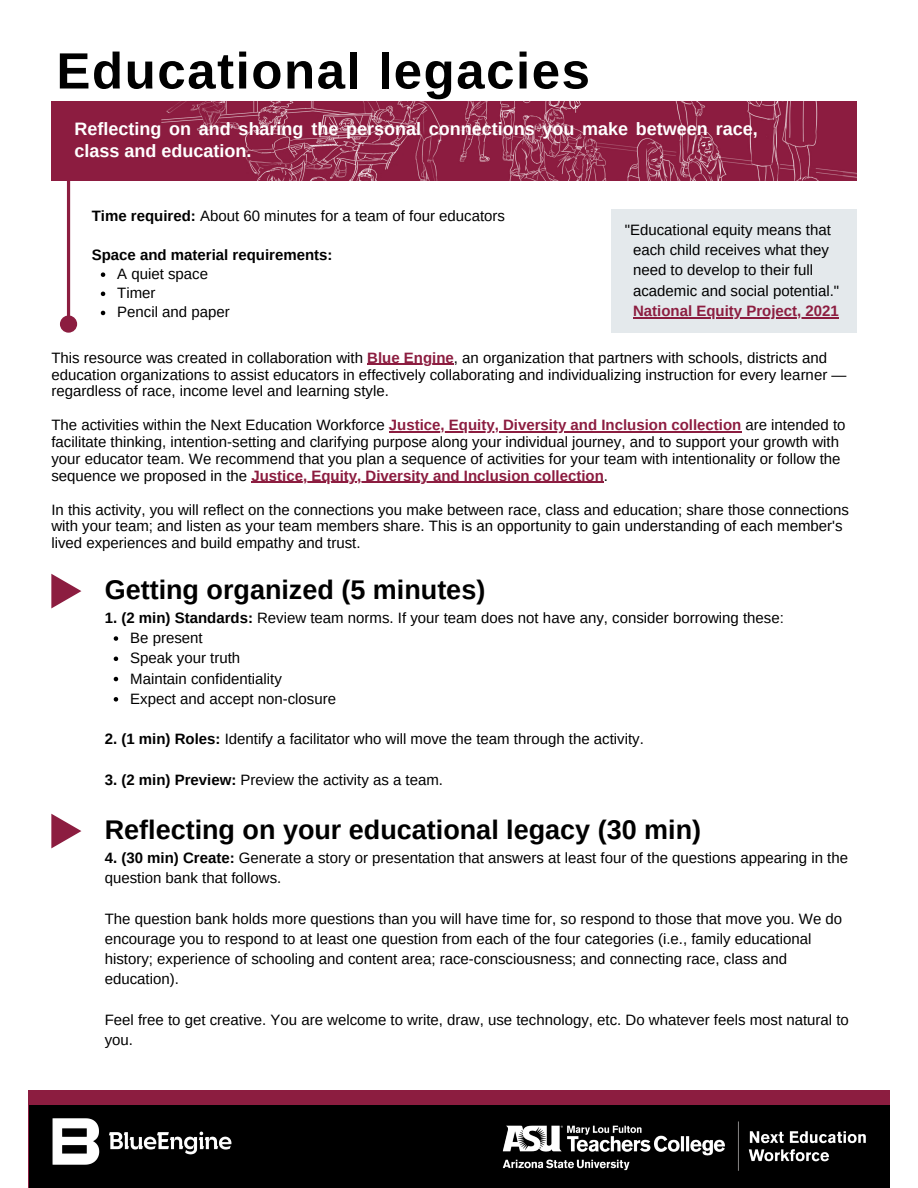
<style>
.page{position:relative;width:918px;height:1188px;background:#fff}
.page>*{position:absolute;margin:0;border:0;box-sizing:border-box;transform-origin:0 0}
.t1{font:700 51px "Arimo";letter-spacing:.03em;color:#000}
.t2{font:700 27px "Arimo";color:#000}
.t3{font:700 18px/22.5px "Arimo";color:#fff}
.t4{font:15px/16.8px "Arimo";color:#000}
.t5{font:700 15px "Arimo";color:#000}
.t6{font:700 15px "Arimo";color:#8c1d40}
.s1{font-weight:700}
.s2{font-weight:700;color:#8c1d40}
</style>
<div class="page">
<div style="left:28px;top:1090px;width:862px;height:98px;background:#8c1d40"></div>
<div style="left:29px;top:1105px;width:861px;height:83px;background:#000"></div>
<img style="left:502px;top:1121px;width:364px;height:50px">
<svg style="left:60px;top:181px;width:17px;height:152px"></svg>
<img style="left:51px;top:102px;width:805px;height:79px">
<div style="left:611px;top:209px;width:245px;height:124px;background:#e4e9ec"></div>
<svg style="left:51px;top:574px;width:30px;height:34px"></svg>
<hr style="left:633px;top:317px;width:206px;height:1px;background:#8c1d40">
<svg style="left:101px;top:272px;width:4px;height:5px"></svg>
<svg style="left:101px;top:292px;width:4px;height:4px"></svg>
<svg style="left:101px;top:311px;width:4px;height:4px"></svg>
<svg style="left:114px;top:636px;width:4px;height:5px"></svg>
<svg style="left:114px;top:657px;width:4px;height:4px"></svg>
<svg style="left:114px;top:677px;width:4px;height:4px"></svg>
<svg style="left:114px;top:697px;width:4px;height:5px"></svg>
<hr style="left:367px;top:364px;width:87px;height:1px;background:#8c1d40">
<hr style="left:389px;top:431px;width:352px;height:1px;background:#8c1d40">
<hr style="left:251px;top:482px;width:353px;height:1px;background:#8c1d40">
<svg style="left:51px;top:814px;width:30px;height:34px"></svg>
<img style="left:52px;top:1118px;width:180px;height:47px">
<p class="t1" style="left:56px;top:42px;width:535px">Educational legacies</p>
<p class="t3" style="left:75px;top:117px;width:685px">Reflecting on and sharing the personal connections you make between race, class and education.</p>
<p class="t4" style="left:92px;top:207px;width:415px"><span class="s1">Time required:</span> About 60 minutes for a team of four educators</p>
<p class="t5" style="left:92px;top:246px;width:242px">Space and material requirements:</p>
<p class="t4" style="left:117px;top:266px;width:92px">A quiet space</p>
<p class="t4" style="left:117px;top:285px;width:40px">Timer</p>
<p class="t4" style="left:117px;top:304px;width:114px">Pencil and paper</p>
<p class="t4" style="left:625px;top:221px;width:208px">"Educational equity means that</p>
<p class="t4" style="left:633px;top:242px;width:197px">each child receives what they</p>
<p class="t4" style="left:633px;top:262px;width:182px">need to develop to their full</p>
<p class="t4" style="left:633px;top:282px;width:208px">academic and social potential."</p>
<p class="t6" style="left:633px;top:302px;width:207px">National Equity Project, 2021</p>
<p class="t4" style="left:51px;top:349px;width:797px">This resource was created in collaboration with <span class="s2">Blue Engine</span>, an organization that partners with schools, districts and education organizations to assist educators in effectively collaborating and individualizing instruction for every learner — regardless of race, income level and learning style.</p>
<p class="t4" style="left:51px;top:417px;width:796px">The activities within the Next Education Workforce <span class="s2">Justice, Equity, Diversity and Inclusion collection</span> are intended to facilitate thinking, intention-setting and clarifying purpose along your individual journey, and to support your growth with your educator team. We recommend that you plan a sequence of activities for your team with intentionality or follow the sequence we proposed in the <span class="s2">Justice, Equity, Diversity and Inclusion collection</span>.</p>
<p class="t4" style="left:51px;top:501px;width:799px">In this activity, you will reflect on the connections you make between race, class and education; share those connections with your team; and listen as your team members share. This is an opportunity to gain understanding of each member's lived experiences and build empathy and trust.</p>
<p class="t2" style="left:105px;top:575px;width:382px">Getting organized (5 minutes)</p>
<p class="t4" style="left:105px;top:609px;width:681px"><span class="s1">1. (2 min) Standards:</span> Review team norms. If your team does not have any, consider borrowing these:</p>
<p class="t4" style="left:130px;top:629px;width:74px">Be present</p>
<p class="t4" style="left:130px;top:650px;width:112px">Speak your truth</p>
<p class="t4" style="left:130px;top:670px;width:153px">Maintain confidentiality</p>
<p class="t4" style="left:130px;top:690px;width:207px">Expect and accept non-closure</p>
<p class="t4" style="left:105px;top:731px;width:541px"><span class="s1">2. (1 min) Roles:</span> Identify a facilitator who will move the team through the activity.</p>
<p class="t4" style="left:105px;top:771px;width:340px"><span class="s1">3. (2 min) Preview:</span> Preview the activity as a team.</p>
<p class="t2" style="left:105px;top:815px;width:598px">Reflecting on your educational legacy (30 min)</p>
<p class="t4" style="left:105px;top:847px;width:745px;line-height:20.2px"><span class="s1">4. (30 min) Create:</span> Generate a story or presentation that answers at least four of the questions appearing in the question bank that follows.</p>
<p class="t4" style="left:105px;top:908px;width:739px;line-height:20.2px">The question bank holds more questions than you will have time for, so respond to those that move you. We do encourage you to respond to at least one question from each of the four categories (i.e., family educational history; experience of schooling and content area; race-consciousness; and connecting race, class and education).</p>
<p class="t4" style="left:105px;top:1009px;width:746px;line-height:20.2px">Feel free to get creative. You are welcome to write, draw, use technology, etc. Do whatever feels most natural to you.</p>
</div>
